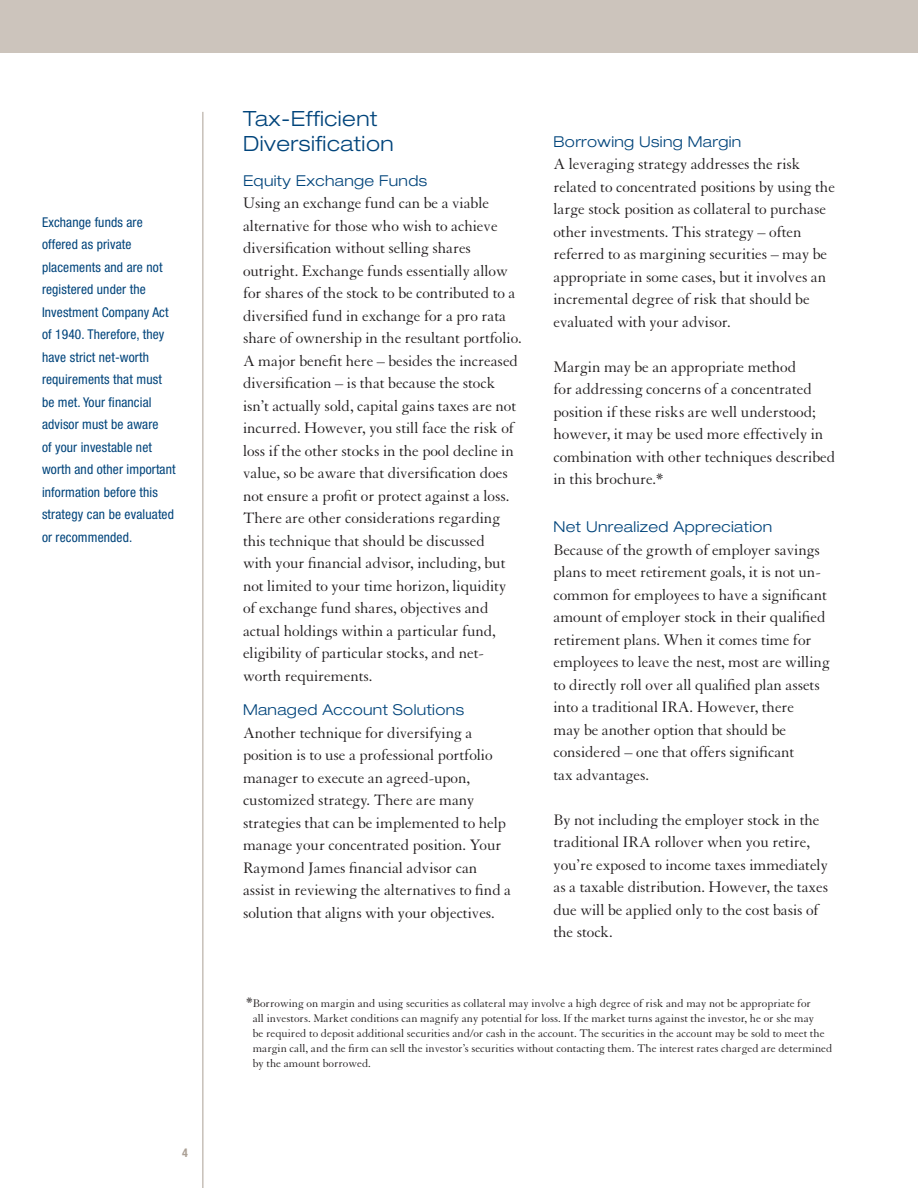
<style>
.page{position:relative;width:918px;height:1188px;background:#fff}
.page>*{position:absolute;margin:0;border:0;box-sizing:border-box;transform-origin:0 0}
.headline{font:300 expanded 21px/25.2px "Helvetica Neue";letter-spacing:.025em;color:#00447b}
.Body_Text{font:16.5px/22.5px "Granjon";letter-spacing:-.005em;color:#231f20}
.subhead{font:300 expanded 15px "Helvetica Neue";letter-spacing:.025em;color:#00447b}
.t1{font:condensed 13.5px/22.5px "Helvetica Neue";letter-spacing:.01em;color:#00447b}
.Body_Text-2{font:12px/15px "Granjon";color:#231f20}
.Body_Text-3{font:700 condensed 12px "Helvetica Neue";color:#aba095}
.s1{font-size:15px}
</style>
<div class="page">
<div style="left:0;top:0;width:918px;height:52px;background:#ccc4bc"></div>
<hr style="left:202px;top:112px;width:1px;height:1076px;background:#aba095">
<p class="t1" style="left:42px;top:211px;width:135px">Exchange funds are offered as private placements and are not registered under the<br>Investment Company Act of 1940. Therefore, they have strict net-worth requirements that must be met. Your financial advisor must be aware<br>of your investable net worth and other important information before this strategy can be evaluated or recommended.</p>
<p class="Body_Text-3" style="left:182px;top:1145px;width:7px">4</p>
<p class="headline" style="left:243px;top:106px;width:152px">Tax-Efficient<br>Diversification</p>
<p class="subhead" style="left:243px;top:172px;width:186px">Equity Exchange Funds</p>
<p class="Body_Text" style="left:243px;top:192px;width:280px">Using an exchange fund can be a viable alternative for those who wish to achieve diversification without selling shares outright. Exchange funds essentially allow for shares of the stock to be contributed to a diversified fund in exchange for a pro rata share of ownership in the resultant portfolio.<br>A major benefit here – besides the increased diversification – is that because the stock isn’t actually sold, capital gains taxes are not incurred. However, you still face the risk of loss if the other stocks in the pool decline in value, so be aware that diversification does not ensure a profit or protect against a loss.<br>There are other considerations regarding this technique that should be discussed<br>with your financial advisor, including, but not limited to your time horizon, liquidity of exchange fund shares, objectives and actual holdings within a particular fund, eligibility of particular stocks, and net&shy;worth requirements.</p>
<p class="subhead" style="left:243px;top:701px;width:223px">Managed Account Solutions</p>
<p class="Body_Text" style="left:243px;top:722px;width:270px">Another technique for diversifying a position is to use a professional portfolio manager to execute an agreed-upon, customized strategy. There are many strategies that can be implemented to help manage your concentrated position. Your Raymond James financial advisor can assist in reviewing the alternatives to find a solution that aligns with your objectives.</p>
<p class="subhead" style="left:554px;top:133px;width:189px">Borrowing Using Margin</p>
<p class="Body_Text" style="left:554px;top:153px;width:283px">A leveraging strategy addresses the risk related to concentrated positions by using the large stock position as collateral to purchase other investments. This strategy – often referred to as margining securities – may be appropriate in some cases, but it involves an incremental degree of risk that should be evaluated with your advisor.</p>
<p class="Body_Text" style="left:554px;top:356px;width:283px">Margin may be an appropriate method<br>for addressing concerns of a concentrated position if these risks are well understood; however, it may be used more effectively in combination with other techniques described in this brochure.*</p>
<p class="subhead" style="left:554px;top:518px;width:220px">Net Unrealized Appreciation</p>
<p class="Body_Text" style="left:554px;top:539px;width:278px">Because of the growth of employer savings plans to meet retirement goals, it is not un&shy;common for employees to have a significant amount of employer stock in their qualified retirement plans. When it comes time for employees to leave the nest, most are willing to directly roll over all qualified plan assets into a traditional IRA. However, there<br>may be another option that should be considered – one that offers significant<br>tax advantages.</p>
<p class="Body_Text" style="left:554px;top:809px;width:276px">By not including the employer stock in the traditional IRA rollover when you retire, you’re exposed to income taxes immediately as a taxable distribution. However, the taxes due will be applied only to the cost basis of the stock.</p>
<p class="Body_Text-2" style="left:253px;top:996px;width:581px;text-indent:-7px"><span class="s1">*</span>Borrowing on margin and using securities as collateral may involve a high degree of risk and may not be appropriate for<br>all investors. Market conditions can magnify any potential for loss. If the market turns against the investor, he or she may<br>be required to deposit additional securities and/or cash in the account. The securities in the account may be sold to meet the margin call, and the firm can sell the investor’s securities without contacting them. The interest rates charged are determined by the amount borrowed.</p>
</div>
